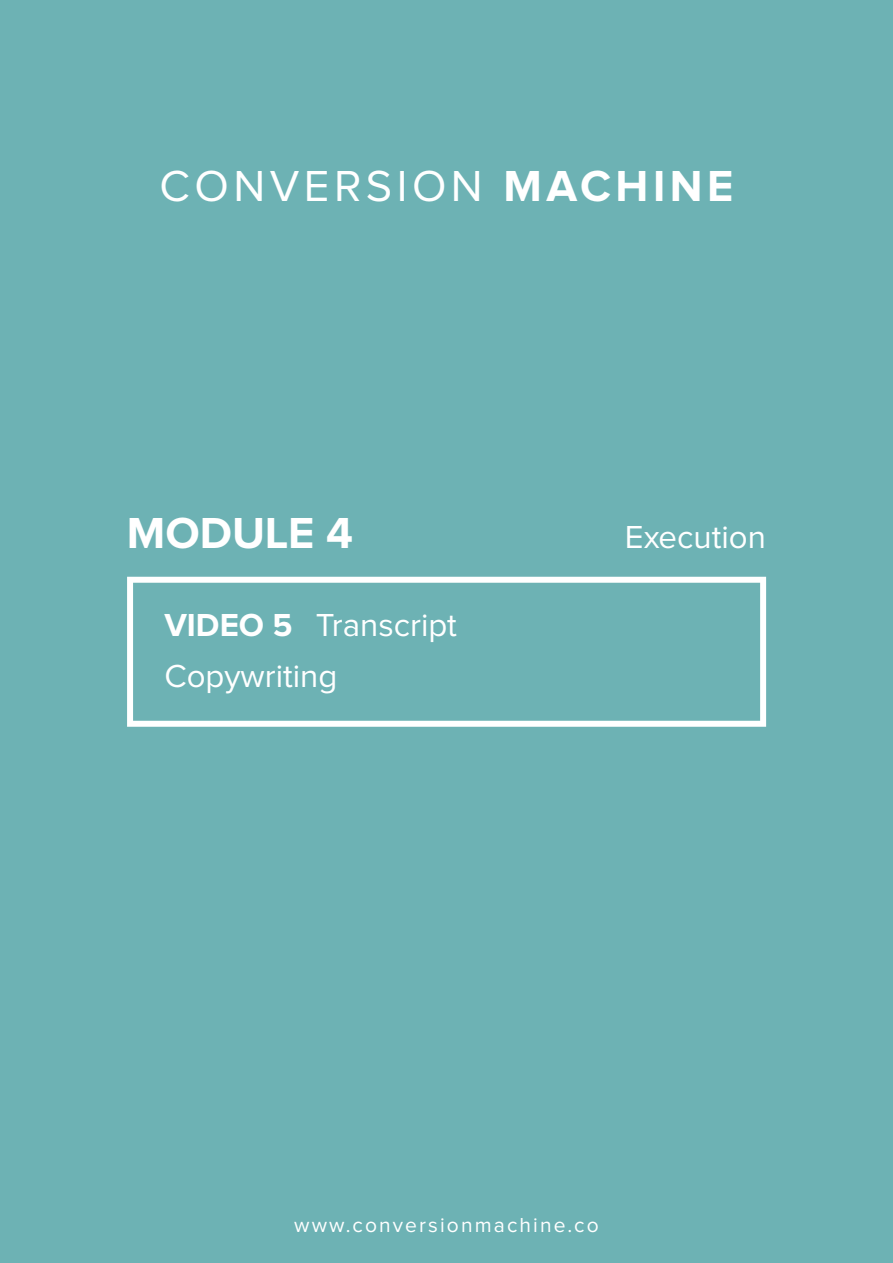
<style>
.page{position:relative;width:893px;height:1263px;background:#6db2b4}
.page>*{position:absolute;margin:0;border:0;box-sizing:border-box;transform-origin:0 0}
.t1{font:45px "Proxima Nova";letter-spacing:.1em;color:#fff}
.t2{font:700 45px "Proxima Nova";color:#fff}
.t3{font:33px/51px "Proxima Nova";color:#fff}
.t4{font:700 33px "Proxima Nova";color:#fff}
.t5{font:21px "Proxima Nova";letter-spacing:.1em;color:#fff}
.s1{font-weight:700}
</style>
<div class="page">
<svg style="left:127px;top:577px;width:639px;height:150px;background:#7ab9bb"></svg>
<h1 class="t1" style="left:160px;top:165px;width:575px">CONVERSION <span class="s1">MACHINE</span></h1>
<h1 class="t2" style="left:127px;top:513px;width:228px">MODULE 4</h1>
<p class="t4" style="left:164px;top:610px;width:130px">VIDEO 5</p>
<p class="t3" style="left:164px;top:601px;width:294px;text-indent:152px">Transcript<br>Copywriting</p>
<p class="t3" style="left:625px;top:513px;width:142px">Execution</p>
<p class="t5" style="left:294px;top:1215px;width:306px">www.conversionmachine.co</p>
</div>
